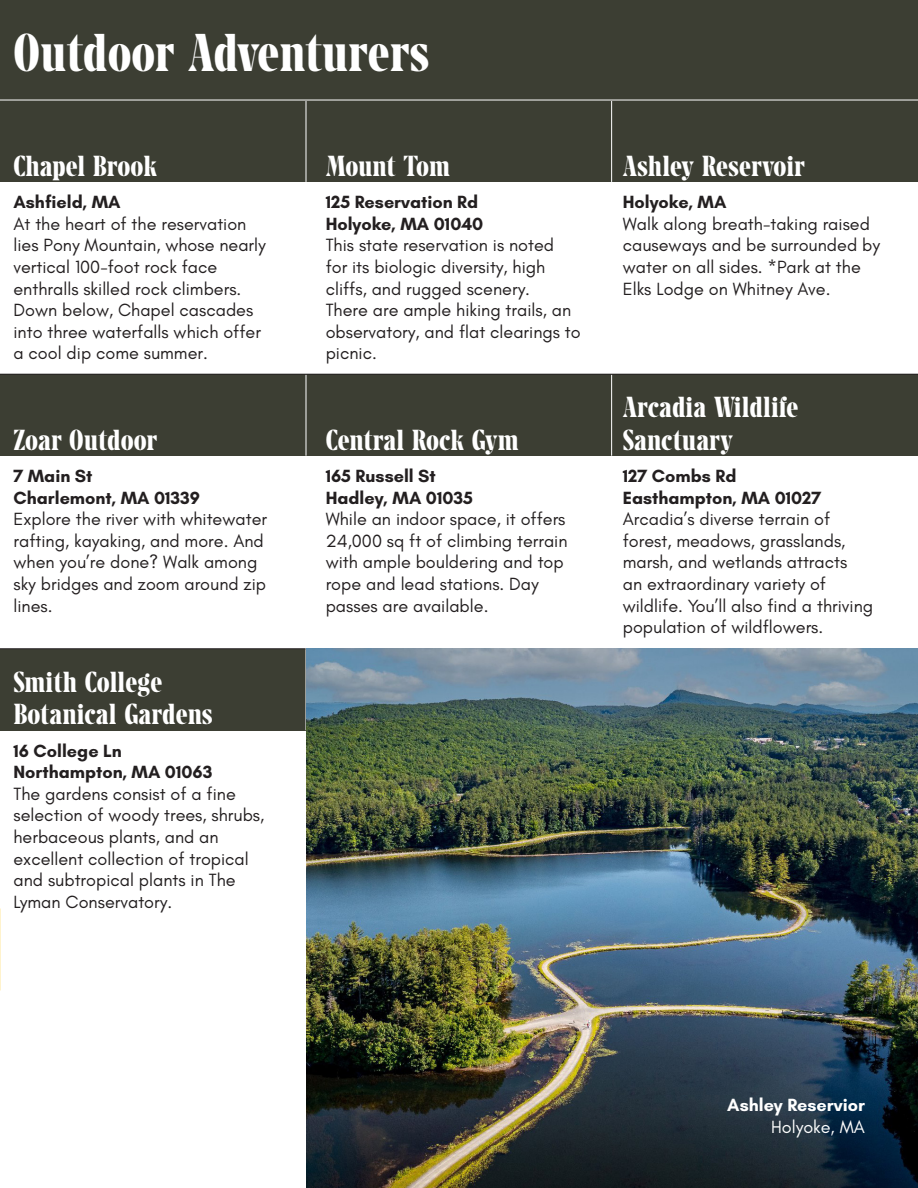
<style>
.page{position:relative;width:918px;height:1188px;background:#fff}
.page>*{position:absolute;margin:0;border:0;box-sizing:border-box;transform-origin:0 0}
.t1{font:700 49.5px "Steiner Premium RB";letter-spacing:-.01em;color:#fff}
.t2{font:700 27px/32.4px "Steiner Premium RB";letter-spacing:-.005em;color:#fff}
.t3{font:18px/21.6px "Glacial Indifference";color:#231f20}
.t4{font:700 18px/21.6px "Glacial Indifference";color:#231f20}
.t5{font:700 18px "Glacial Indifference";color:#fff}
.t6{font:18px "Glacial Indifference";color:#fff}
</style>
<div class="page">
<div style="left:0;top:101px;width:918px;height:81px;background:#3c3e33"></div>
<hr style="left:306px;top:101px;width:1px;height:81px;background:#fff">
<hr style="left:611px;top:101px;width:1px;height:81px;background:#fff">
<div style="left:0;top:0;width:918px;height:101px;background:#3c3e33"></div>
<hr style="left:0;top:100px;width:918px;height:1px;background:#fff">
<div style="left:0;top:375px;width:918px;height:81px;background:#3c3e33"></div>
<hr style="left:306px;top:375px;width:1px;height:81px;background:#fff">
<hr style="left:611px;top:375px;width:1px;height:81px;background:#fff">
<hr style="left:0;top:374px;width:918px;height:1px;background:#231f20">
<div style="left:0;top:649px;width:306px;height:81px;background:#3c3e33"></div>
<hr style="left:0;top:648px;width:306px;height:1px;background:#231f20">
<img style="left:306px;top:648px;width:612px;height:540px">
<p class="t1" style="left:14px;top:22px;width:418px">Outdoor Adventurers</p>
<p class="t2" style="left:14px;top:150px;width:145px">Chapel Brook</p>
<p class="t4" style="left:14px;top:191px;width:109px">Ashfield, MA</p>
<p class="t3" style="left:14px;top:213px;width:254px">At the heart of the reservation lies Pony Mountain, whose nearly vertical 100-foot rock face enthralls skilled rock climbers.<br>Down below, Chapel cascades into three waterfalls which offer a cool dip come summer.</p>
<p class="t2" style="left:326px;top:150px;width:126px">Mount Tom</p>
<p class="t2" style="left:623px;top:150px;width:183px">Ashley Reservoir</p>
<p class="t4" style="left:326px;top:191px;width:154px">125 Reservation Rd</p>
<p class="t4" style="left:326px;top:213px;width:159px">Holyoke, MA 01040</p>
<p class="t3" style="left:326px;top:235px;width:257px">This state reservation is noted<br>for its biologic diversity, high cliffs, and rugged scenery.<br>There are ample hiking trails, an observatory, and flat clearings to picnic.</p>
<p class="t4" style="left:623px;top:191px;width:105px">Holyoke, MA</p>
<p class="t3" style="left:623px;top:213px;width:259px">Walk along breath-taking raised causeways and be surrounded by water on all sides. *Park at the<br>Elks Lodge on Whitney Ave.</p>
<p class="t2" style="left:14px;top:424px;width:145px">Zoar Outdoor</p>
<p class="t2" style="left:326px;top:424px;width:195px">Central Rock Gym</p>
<p class="t4" style="left:14px;top:465px;width:188px">7 Main St<br>Charlemont, MA 01339</p>
<p class="t3" style="left:14px;top:509px;width:255px">Explore the river with whitewater rafting, kayaking, and more. And when you’re done? Walk among sky bridges and zoom around zip lines.</p>
<p class="t2" style="left:14px;top:666px;width:201px">Smith College<br>Botanical Gardens</p>
<p class="t4" style="left:14px;top:739px;width:200px">16 College Ln<br>Northampton, MA 01063</p>
<p class="t3" style="left:14px;top:783px;width:252px">The gardens consist of a fine selection of woody trees, shrubs, herbaceous plants, and an excellent collection of tropical and subtropical plants in The<br>Lyman Conservatory.</p>
<p class="t4" style="left:326px;top:465px;width:149px">165 Russell St<br>Hadley, MA 01035</p>
<p class="t3" style="left:326px;top:509px;width:243px">While an indoor space, it offers<br>24,000 sq ft of climbing terrain with ample bouldering and top rope and lead stations. Day passes are available.</p>
<p class="t2" style="left:623px;top:391px;width:178px">Arcadia Wildlife<br>Sanctuary</p>
<p class="t4" style="left:623px;top:465px;width:200px">127 Combs Rd<br>Easthampton, MA 01027</p>
<p class="t3" style="left:623px;top:509px;width:252px">Arcadia’s diverse terrain of forest, meadows, grasslands, marsh, and wetlands attracts<br>an extraordinary variety of wildlife. You’ll also find a thriving population of wildflowers.</p>
<p class="t5" style="left:727px;top:1094px;width:139px">Ashley Reservior</p>
<p class="t6" style="left:771px;top:1117px;width:95px">Holyoke, MA</p>
</div>
